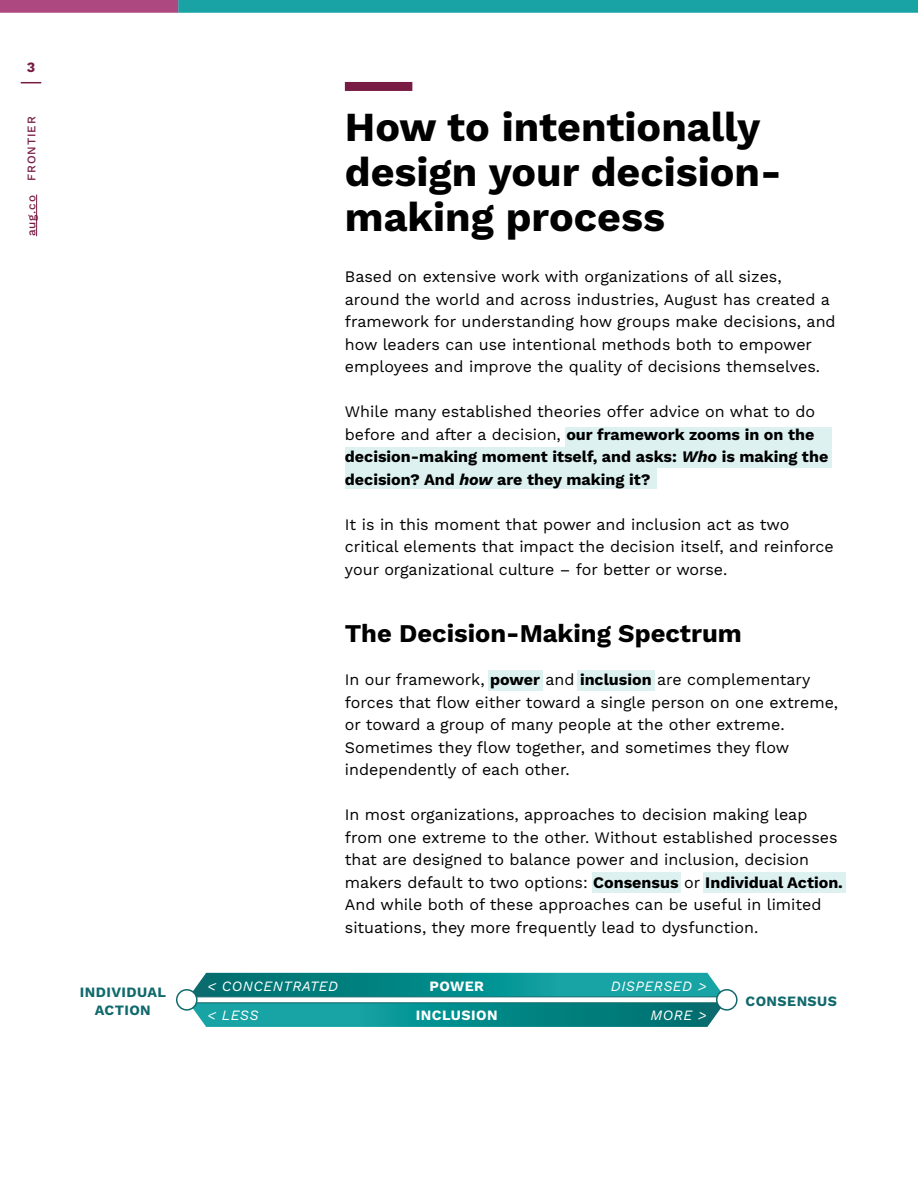
<style>
.page{position:relative;width:918px;height:1188px;background:#fff}
.page>*{position:absolute;margin:0;border:0;box-sizing:border-box;transform-origin:0 0}
.t1{font:700 41.25px/45px "Work Sans";color:#000}
.t2{font:700 25.5px "Work Sans";color:#000}
.t3{font:16.05px/22.5px "Work Sans";color:#000}
.t4{font:700 16.05px/22.5px "Work Sans";color:#000}
.t5{font:italic 14.25px "Work Sans";letter-spacing:.03em;color:#fff}
.t6{font:700 14.25px/18px "Work Sans";letter-spacing:.03em;color:#11696c;text-align:center}
.t7{font:700 14.25px "Work Sans";letter-spacing:.03em;color:#fff}
.t8{font:700 14.25px "Work Sans";color:#781c44}
.t9{font:500 11.7px "Work Sans";letter-spacing:.07em;color:#781c44}
.s1{font-weight:400}
.s2{font-style:italic}
.s3{font-weight:700}
</style>
<div class="page">
<div style="left:592px;top:873px;width:89px;height:20px;background:#ddf1f1"></div>
<div style="left:704px;top:873px;width:142px;height:20px;background:#ddf1f1"></div>
<div style="left:488px;top:670px;width:54px;height:21px;background:#ddf1f1"></div>
<div style="left:577px;top:670px;width:78px;height:21px;background:#ddf1f1"></div>
<div style="left:345px;top:448px;width:487px;height:20px;background:#ddf1f1"></div>
<div style="left:346px;top:468px;width:311px;height:20px;background:#ddf1f1"></div>
<div style="left:565px;top:428px;width:267px;height:20px;background:#ddf1f1"></div>
<svg style="left:21px;top:82px;width:20px;height:1px"></svg>
<div style="left:178px;top:0;width:740px;height:13px;background:#1aa3a4"></div>
<div style="left:0;top:0;width:178px;height:13px;background:#ad4980"></div>
<hr style="left:36px;top:195px;width:1px;height:41px;background:#781c44">
<div style="left:345px;top:82px;width:67px;height:9px;background:#781c44"></div>
<svg style="left:190px;top:973px;width:534px;height:54px;background:#109090"></svg>
<div style="left:187px;top:996px;width:540px;height:7px;background:#fff;border:1px solid #11696c"></div>
<div style="left:177px;top:990px;width:20px;height:20px;background:#fff;border-radius:50%"></div>
<div style="left:176px;top:989px;width:22px;height:22px;border:2px solid #11696c;border-radius:50%"></div>
<div style="left:717px;top:990px;width:20px;height:20px;background:#fff;border-radius:50%"></div>
<div style="left:716px;top:989px;width:22px;height:22px;border:2px solid #11696c;border-radius:50%"></div>
<p class="t8" style="left:27px;top:56px;width:10px">3</p>
<p class="t9" style="left:23px;top:181px;width:66px;rotate:-90deg">FRONTIER</p>
<p class="t9" style="left:23px;top:236px;width:42px;rotate:-90deg">aug.co</p>
<h1 class="t1" style="left:345px;top:102px;width:438px">How to intentionally design your decision&shy;making process</h1>
<p class="t3" style="left:345px;top:265px;width:492px">Based on extensive work with organizations of all sizes, around the world and across industries, August has created a framework for understanding how groups make decisions, and how leaders can use intentional methods both to empower employees and improve the quality of decisions themselves.</p>
<p class="t4" style="left:345px;top:400px;width:485px"><span class="s1">While many established theories offer advice on what to do before and after a decision,</span> our framework zooms in on the decision-making moment itself, and asks: <span class="s2">Who</span> is making the decision? And <span class="s2">how</span> are they making it?</p>
<p class="t3" style="left:345px;top:512px;width:490px">It is in this moment that power and inclusion act as two critical elements that impact the decision itself, and reinforce your organizational culture – for better or worse.</p>
<h2 class="t2" style="left:345px;top:614px;width:398px">The Decision-Making Spectrum</h2>
<p class="t3" style="left:345px;top:668px;width:495px">In our framework, <span class="s3">power</span> and <span class="s3">inclusion</span> are complementary forces that flow either toward a single person on one extreme, or toward a group of many people at the other extreme.<br>Sometimes they flow together, and sometimes they flow independently of each other.</p>
<p class="t3" style="left:345px;top:803px;width:500px">In most organizations, approaches to decision making leap from one extreme to the other. Without established processes that are designed to balance power and inclusion, decision makers default to two options: <span class="s3">Consensus</span> or <span class="s3">Individual Action.<br></span>And while both of these approaches can be useful in limited situations, they more frequently lead to dysfunction.</p>
<p class="t5" style="left:208px;top:975px;width:132px">&lt; CONCENTRATED</p>
<p class="t7" style="left:430px;top:975px;width:56px">POWER</p>
<p class="t5" style="left:611px;top:975px;width:97px">DISPERSED &gt;</p>
<p class="t5" style="left:208px;top:1004px;width:52px">&lt; LESS</p>
<p class="t5" style="left:651px;top:1004px;width:58px">MORE &gt;</p>
<p class="t6" style="left:80px;top:982px;width:88px">INDIVIDUAL<br>ACTION</p>
<p class="t6" style="left:746px;top:991px;width:93px">CONSENSUS</p>
<p class="t7" style="left:416px;top:1004px;width:83px">INCLUSION</p>
</div>
